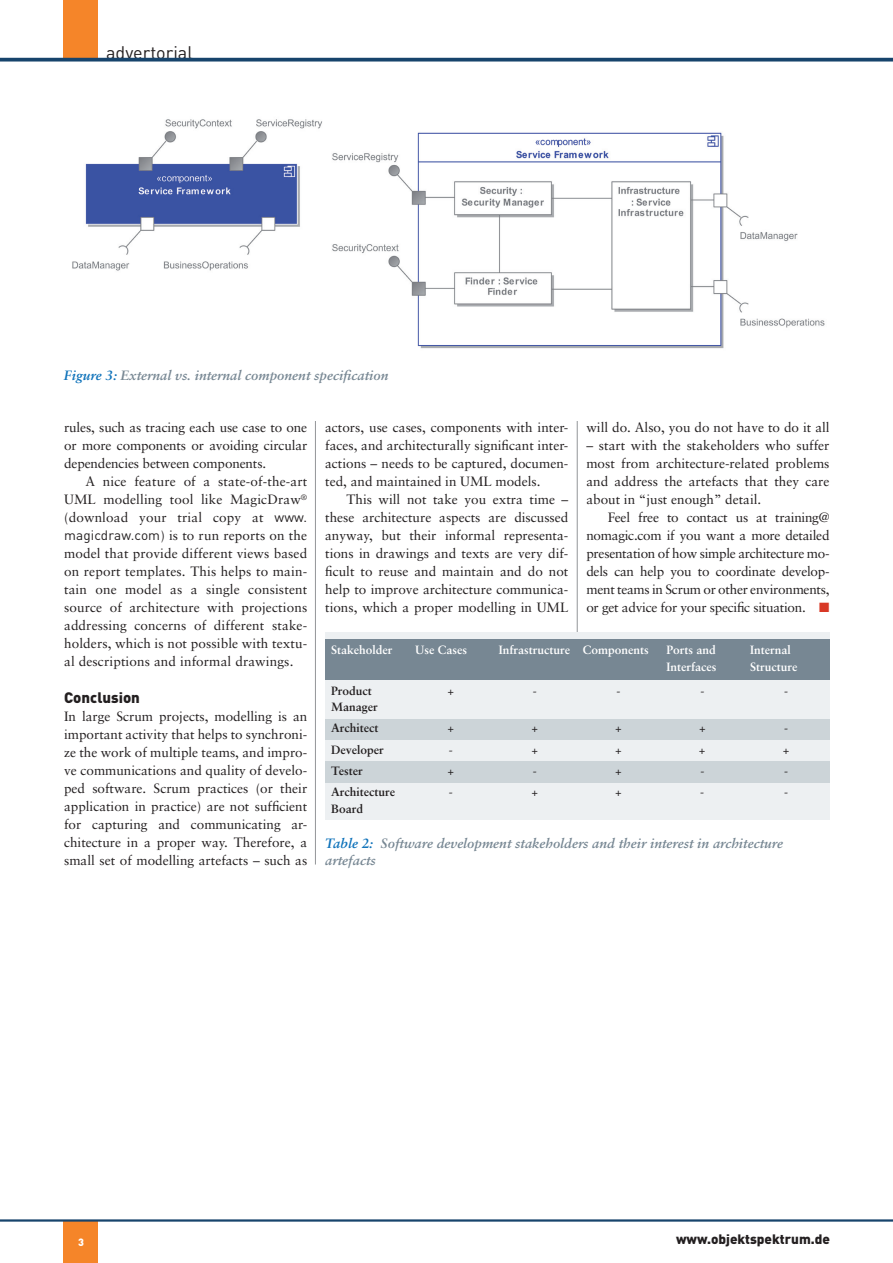
<style>
.page{position:relative;width:893px;height:1263px;background:#fff}
.page>*{position:absolute;margin:0;border:0;box-sizing:border-box;transform-origin:0 0}
.t1{font:18px "DINOT";color:#231f20}
.t2{font:900 15px "DINOT";color:#231f20}
.t3{font:13.5px/18px "Sabon";color:#231f20;text-align:justify}
.t4{font:italic 700 13.5px/16.5px "Sabon";color:#778793}
.t5{font:900 13.5px "DINOT";color:#231f20}
.t6{font:700 12px/16.5px "Sabon";color:#fff}
.t7{font:700 12px/16.5px "Sabon";color:#231f20}
.t8{font:12px "Sabon";color:#231f20}
.t9{font:900 10.5px "DINOT";color:#fff}
.s1{color:#0e72ba}
.s2{font-family:"DINOT"}
.s3{color:#d83826}
</style>
<div class="page">
<div style="left:64px;top:1220px;width:34px;height:43px;background:#f58529"></div>
<div style="left:64px;top:0;width:34px;height:58px;background:#f58529"></div>
<svg style="left:0;top:58px;width:893px;height:4px;fill:#17446c"></svg>
<hr style="left:0;top:1219px;width:893px;height:2px;background:#17446c">
<hr style="left:577px;top:421px;width:1px;height:227px;background:#939598">
<hr style="left:315px;top:421px;width:1px;height:443px;background:#939598">
<img style="left:72px;top:119px;width:753px;height:230px">
<div style="left:325px;top:632px;width:504px;height:187px;background:#edf0f2"></div>
<div style="left:325px;top:639px;width:504px;height:41px;background:#778793"></div>
<div style="left:325px;top:719px;width:505px;height:21px;background:#ccd4d8"></div>
<div style="left:325px;top:761px;width:504px;height:22px;background:#ccd4d8"></div>
<h1 class="t1" style="left:106px;top:41px;width:88px">advertorial</h1>
<p class="t4" style="left:64px;top:367px;width:326px"><span class="s1">Figure 3:</span> External vs. internal component specification</p>
<p class="t3" style="left:64px;top:419px;width:245px">rules, such as tracing each use case to one or more components or avoiding circular dependencies between components.</p>
<p class="t3" style="left:64px;top:472px;width:245px;text-indent:21px">A nice feature of a state-of-the-art UML modelling tool like MagicDraw<sup>® </sup>(download your trial copy at <span class="s2">www. magicdraw.com</span>) is to run reports on the model that provide different views based on report templates. This helps to main&shy;tain one model as a single consistent source of architecture with projections addressing concerns of different stake&shy;holders, which is not possible with textu&shy;al descriptions and informal drawings.</p>
<p class="t2" style="left:64px;top:687px;width:77px">Conclusion</p>
<p class="t3" style="left:64px;top:707px;width:245px">In large Scrum projects, modelling is an important activity that helps to synchroni&shy;ze the work of multiple teams, and impro&shy;ve communications and quality of develo&shy;ped software. Scrum practices (or their application in practice) are not sufficient for capturing and communicating ar&shy;chitecture in a proper way. Therefore, a small set of modelling artefacts – such as</p>
<p class="t3" style="left:325px;top:419px;width:245px">actors, use cases, components with inter&shy;faces, and architecturally significant inter&shy;actions – needs to be captured, documen&shy;ted, and maintained in UML models.</p>
<p class="t3" style="left:325px;top:491px;width:245px;text-indent:21px">This will not take you extra time – these architecture aspects are discussed anyway, but their informal representa&shy;tions in drawings and texts are very dif&shy;ficult to reuse and maintain and do not help to improve architecture communica&shy;tions, which a proper modelling in UML</p>
<p class="t3" style="left:586px;top:419px;width:245px">will do. Also, you do not have to do it all</p>
<p class="t3" style="left:586px;top:437px;width:245px">– start with the stakeholders who suffer most from architecture-related problems and address the artefacts that they care about in “just enough” detail.</p>
<p class="t3" style="left:586px;top:509px;width:245px;text-indent:21px">Feel free to contact us at training@ nomagic.com if you want a more detailed presentation of how simple architecture mo&shy;dels can help you to coordinate develop&shy;ment teams in Scrum or other environments, or get advice for your specific situation. <span class="s3">■</span></p>
<p class="t6" style="left:331px;top:642px;width:63px">Stakeholder</p>
<p class="t6" style="left:415px;top:642px;width:53px">Use Cases</p>
<p class="t6" style="left:499px;top:642px;width:151px">Infrastructure Components</p>
<p class="t6" style="left:666px;top:642px;width:51px">Ports and<br>Interfaces</p>
<p class="t6" style="left:750px;top:642px;width:49px">Internal<br>Structure</p>
<p class="t7" style="left:331px;top:682px;width:48px">Product<br>Manager</p>
<p class="t8" style="left:448px;top:683px;width:8px">+</p>
<p class="t8" style="left:533px;top:683px;width:5px">-</p>
<p class="t8" style="left:617px;top:683px;width:5px">-</p>
<p class="t8" style="left:700px;top:683px;width:5px">-</p>
<p class="t8" style="left:784px;top:683px;width:5px">-</p>
<p class="t7" style="left:331px;top:720px;width:49px">Architect</p>
<p class="t8" style="left:448px;top:721px;width:8px">+</p>
<p class="t8" style="left:531px;top:721px;width:8px">+</p>
<p class="t8" style="left:615px;top:721px;width:8px">+</p>
<p class="t8" style="left:699px;top:721px;width:8px">+</p>
<p class="t8" style="left:784px;top:721px;width:5px">-</p>
<p class="t7" style="left:331px;top:741px;width:54px">Developer</p>
<p class="t8" style="left:449px;top:742px;width:5px">-</p>
<p class="t8" style="left:531px;top:742px;width:8px">+</p>
<p class="t8" style="left:615px;top:742px;width:8px">+</p>
<p class="t8" style="left:699px;top:742px;width:8px">+</p>
<p class="t8" style="left:783px;top:742px;width:8px">+</p>
<p class="t7" style="left:331px;top:762px;width:33px">Tester</p>
<p class="t8" style="left:448px;top:764px;width:8px">+</p>
<p class="t8" style="left:533px;top:764px;width:5px">-</p>
<p class="t8" style="left:615px;top:764px;width:8px">+</p>
<p class="t8" style="left:700px;top:764px;width:5px">-</p>
<p class="t8" style="left:784px;top:764px;width:5px">-</p>
<p class="t7" style="left:331px;top:783px;width:65px">Architecture<br>Board</p>
<p class="t8" style="left:449px;top:785px;width:5px">-</p>
<p class="t8" style="left:531px;top:785px;width:8px">+</p>
<p class="t8" style="left:615px;top:785px;width:8px">+</p>
<p class="t8" style="left:700px;top:785px;width:5px">-</p>
<p class="t8" style="left:784px;top:785px;width:5px">-</p>
<p class="t4" style="left:325px;top:835px;width:459px"><span class="s1">Table 2:</span> Software development stakeholders and their interest in architecture artefacts</p>
<p class="t9" style="left:78px;top:1235px;width:7px">3</p>
<p class="t5" style="left:676px;top:1230px;width:156px">www.objektspektrum.de</p>
</div>
